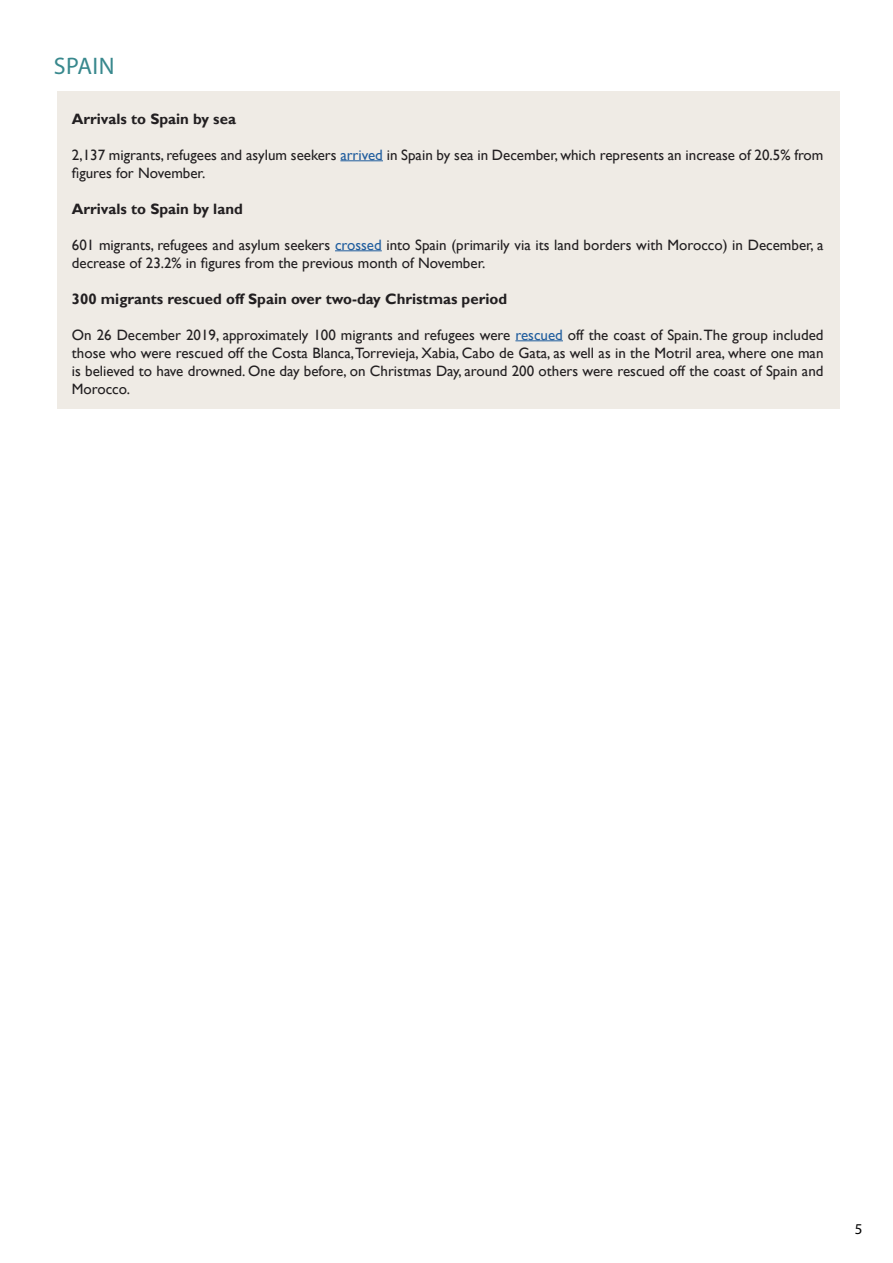
<style>
.page{position:relative;width:893px;height:1263px;background:#fff}
.page>*{position:absolute;margin:0;border:0;box-sizing:border-box;transform-origin:0 0}
.t1{font:24px "Myriad Pro";letter-spacing:.02em;color:#38888d}
.t2{font:15px/18px "Gill Sans";color:#221f21}
.t3{font:700 15px "Gill Sans";color:#221f21}
.t4{font:15px "Myriad Pro";color:#000}
.s1{color:#215e9e}
</style>
<div class="page">
<div style="left:57px;top:91px;width:782px;height:318px;background:#efebe5"></div>
<hr style="left:340px;top:160px;width:43px;height:1px;background:#215e9e">
<hr style="left:335px;top:250px;width:47px;height:1px;background:#215e9e">
<hr style="left:515px;top:340px;width:48px;height:1px;background:#215e9e">
<h1 class="t1" style="left:54px;top:51px;width:62px">SPAIN</h1>
<p class="t3" style="left:72px;top:110px;width:166px">Arrivals to Spain by sea</p>
<p class="t2" style="left:72px;top:146px;width:753px">2,137 migrants, refugees and asylum seekers <span class="s1">arrived</span> in Spain by sea in December, which represents an increase of 20.5% from figures for November.</p>
<p class="t3" style="left:72px;top:200px;width:172px">Arrivals to Spain by land</p>
<p class="t2" style="left:72px;top:236px;width:753px">601 migrants, refugees and asylum seekers <span class="s1">crossed</span> into Spain (primarily via its land borders with Morocco) in December, a decrease of 23.2% in figures from the previous month of November.</p>
<p class="t3" style="left:72px;top:290px;width:437px">300 migrants rescued off Spain over two-day Christmas period</p>
<p class="t2" style="left:72px;top:326px;width:753px;text-align:justify">On 26 December 2019, approximately 100 migrants and refugees were <span class="s1">rescued</span> off the coast of Spain. The group included those who were rescued off the Costa Blanca, Torrevieja, Xabia, Cabo de Gata, as well as in the Motril area, where one man is believed to have drowned. One day before, on Christmas Day, around 200 others were rescued off the coast of Spain and Morocco.</p>
<p class="t4" style="left:855px;top:1220px;width:9px">5</p>
</div>
